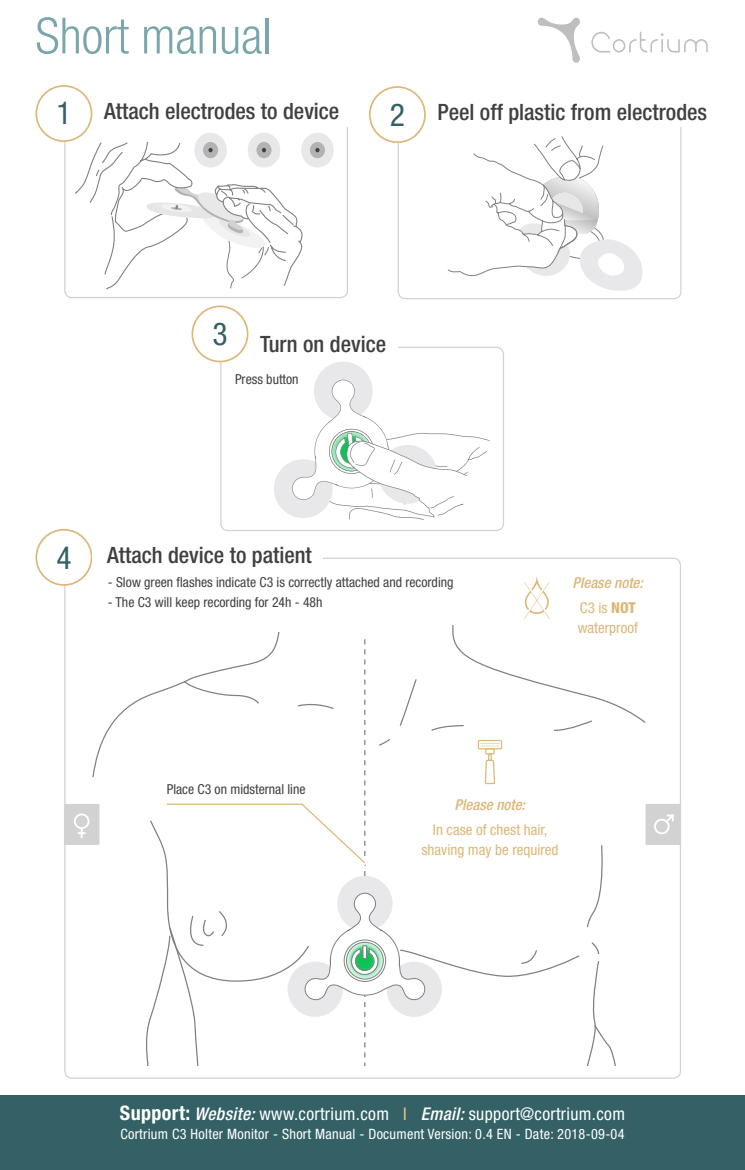
<style>
.page{position:relative;width:745px;height:1170px;background:#fff}
.page>*{position:absolute;margin:0;border:0;box-sizing:border-box;transform-origin:0 0}
.t1{font:300 condensed 50px "Helvetica Neue LT Std";color:#78a6ab}
.t2{font:condensed 31.5px "Helvetica Neue LT Std";color:#336166}
.t3{font:500 condensed 22.5px "Helvetica Neue LT Std";color:#404040}
.t4{font:condensed 17.5px "Helvetica Neue LT Std";letter-spacing:.02em;color:#fff}
.t5{font:condensed 15px/20px "Helvetica Neue LT Std";color:#dcb777;text-align:center}
.t6{font:italic 500 condensed 15px/25px "Helvetica Neue LT Std";color:#dcb777;text-align:center}
.t7{font:condensed 14.25px "Helvetica Neue LT Std";letter-spacing:.02em;color:#fff}
.t8{font:condensed 13.75px "Helvetica Neue LT Std";color:#404040}
.s1{font-weight:400;font-size:31.5px;color:#336166}
.s2{font-weight:400;font-style:normal}
.s3{font-weight:800;font-style:normal}
.s4{font-weight:700;font-size:20px}
.s5{font-weight:500;font-style:italic}
.s6{color:#e8c280}
</style>
<div class="page">
<div style="left:64px;top:114px;width:284px;height:184px;border:1px solid #d2d2d2;border-radius:7px"></div>
<div style="left:397px;top:115px;width:284px;height:184px;border:1px solid #d2d2d2;border-radius:7px"></div>
<div style="left:220px;top:347px;width:283px;height:184px;border:1px solid #d2d2d2;border-radius:7px"></div>
<svg style="left:91px;top:625px;width:555px;height:454px"></svg>
<svg style="left:576px;top:959px;width:45px;height:107px"></svg>
<svg style="left:591px;top:32px;width:116px;height:20px"></svg>
<svg style="left:537px;top:18px;width:42px;height:45px"></svg>
<div style="left:386px;top:961px;width:55px;height:55px;background:#e8e8eb;border-radius:50%"></div>
<svg style="left:524px;top:577px;width:25px;height:42px"></svg>
<svg style="left:477px;top:739px;width:25px;height:45px"></svg>
<div style="left:423px;top:85px;width:290px;height:41px;background:#fff"></div>
<div style="left:77px;top:85px;width:275px;height:41px;background:#fff"></div>
<div style="left:240px;top:326px;width:157px;height:31px;background:#fff"></div>
<svg style="left:447px;top:136px;width:195px;height:155px"></svg>
<div style="left:36px;top:86px;width:55px;height:55px;background:#fff;border-radius:50%"></div>
<div style="left:35px;top:85px;width:57px;height:57px;border:2px solid #dcb777;border-radius:50%"></div>
<div style="left:301px;top:133px;width:32px;height:34px;background:#e8e8eb;border-radius:50%"></div>
<div style="left:310px;top:142px;width:15px;height:16px;background:#b3b3b3;border-radius:50%"></div>
<svg style="left:315px;top:148px;width:4px;height:4px"></svg>
<div style="left:247px;top:133px;width:33px;height:34px;background:#e8e8eb;border-radius:50%"></div>
<div style="left:194px;top:133px;width:33px;height:34px;background:#e8e8eb;border-radius:50%"></div>
<svg style="left:75px;top:141px;width:228px;height:149px"></svg>
<svg style="left:140px;top:639px;width:287px;height:427px"></svg>
<svg style="left:362px;top:945px;width:4px;height:13px"></svg>
<div style="left:369px;top:87px;width:55px;height:55px;background:#fff;border-radius:50%"></div>
<div style="left:369px;top:86px;width:56px;height:57px;border:2px solid #dcb777;border-radius:50%"></div>
<div style="left:192px;top:306px;width:55px;height:55px;background:#fff;border-radius:50%"></div>
<div style="left:191px;top:305px;width:57px;height:57px;border:2px solid #dcb777;border-radius:50%"></div>
<div style="left:107px;top:1066px;width:532px;height:43px;background:#fff"></div>
<div style="left:35px;top:529px;width:57px;height:56px;border:2px solid #dcb777;border-radius:50%"></div>
<div style="left:64px;top:803px;width:35px;height:41px;background:#d2d2d2"></div>
<div style="left:74px;top:813px;width:15px;height:16px;border:2px solid #fff;border-radius:50%"></div>
<svg style="left:78px;top:828px;width:7px;height:10px"></svg>
<div style="left:645px;top:803px;width:35px;height:41px;background:#d2d2d2;border:2px solid #d2d2d2"></div>
<svg style="left:654px;top:814px;width:20px;height:20px"></svg>
<svg style="left:274px;top:362px;width:215px;height:157px"></svg>
<div style="left:0;top:1095px;width:744px;height:74px;background:#336166"></div>
<h1 class="t1" style="left:35px;top:7px;width:237px">Short manual</h1>
<h3 class="t3" style="left:56px;top:98px;width:284px"><span class="s1">1</span> Attach electrodes to device</h3>
<h2 class="t2" style="left:389px;top:96px;width:17px">2</h2>
<h3 class="t3" style="left:437px;top:99px;width:271px">Peel off plastic from electrodes</h3>
<h2 class="t2" style="left:212px;top:316px;width:17px">3</h2>
<h3 class="t3" style="left:260px;top:330px;width:127px">Turn on device</h3>
<p class="t8" style="left:235px;top:371px;width:65px">Press button</p>
<h2 class="t2" style="left:56px;top:539px;width:17px">4</h2>
<h3 class="t3" style="left:107px;top:541px;width:206px">Attach device to patient</h3>
<p class="t8" style="left:108px;top:573px;width:347px">- Slow green flashes indicate C3 is correctly attached and recording</p>
<p class="t8" style="left:108px;top:593px;width:216px">- The C3 will keep recording for 24h - 48h</p>
<p class="t6" style="left:572px;top:570px;width:72px">Please note:<br><span class="s2">C3 is</span> <span class="s3">NOT</span></p>
<p class="t5" style="left:577px;top:617px;width:62px">waterproof</p>
<p class="t8" style="left:167px;top:781px;width:140px">Place C3 on midsternal line</p>
<p class="t6" style="left:454px;top:792px;width:72px">Please note:</p>
<p class="t5" style="left:421px;top:819px;width:138px">In case of chest hair, shaving may be required</p>
<p class="t4" style="left:120px;top:1103px;width:506px"><span class="s4">Support:</span> <span class="s5">Website:</span> www.cortrium.com <span class="s6">I</span> <span class="s5">Email:</span> support@cortrium.com</p>
<p class="t7" style="left:120px;top:1125px;width:505px">Cortrium C3 Holter Monitor - Short Manual - Document Version: 0.4 EN - Date: 2018-09-04</p>
</div>
